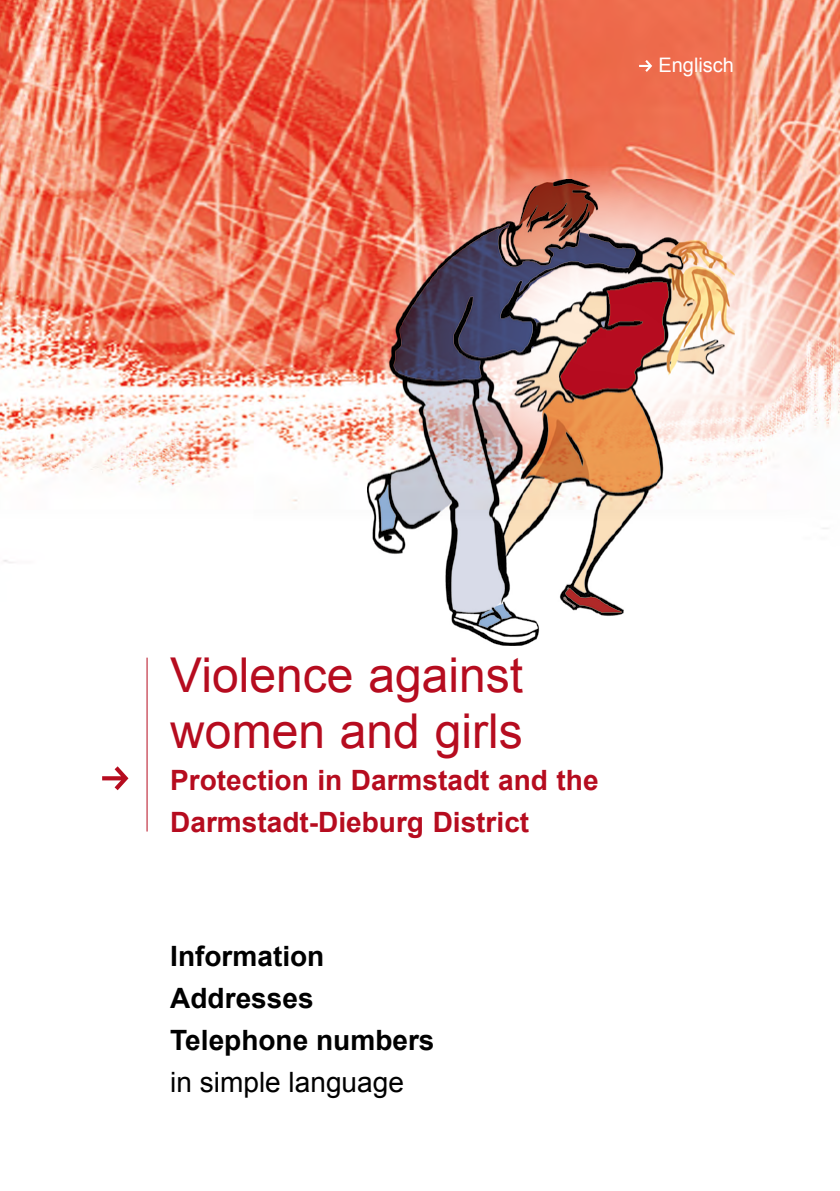
<style>
.page{position:relative;width:840px;height:1191px;background:#fff}
.page>*{position:absolute;margin:0;border:0;box-sizing:border-box;transform-origin:0 0}
.t1{font:48px/56px "Arial";color:#b60c1f}
.t2{font:700 28px/42px "Arial";color:#b60c1f}
.t3{font:700 28px/42px "Arial";color:#000}
.t4{font:28px "Arial";color:#000}
.t5{font:20px "Arial";color:#fff}
</style>
<div class="page">
<img style="left:0;top:0;width:839px;height:563px">
<svg style="left:102px;top:766px;width:26px;height:24px"></svg>
<hr style="left:146px;top:657px;width:1px;height:174px;background:#b60c1f">
<svg style="left:638px;top:60px;width:14px;height:12px"></svg>
<svg style="left:367px;top:156px;width:472px;height:369px"></svg>
<img style="left:367px;top:180px;width:367px;height:465px">
<p class="t5" style="left:658px;top:52px;width:77px">Englisch</p>
<h1 class="t1" style="left:170px;top:647px;width:354px">Violence against women and girls</h1>
<p class="t2" style="left:170px;top:759px;width:429px">Protection in Darmstadt and the<br>Darmstadt-Dieburg District</p>
<p class="t3" style="left:170px;top:936px;width:265px">Information<br>Addresses<br>Telephone numbers</p>
<p class="t4" style="left:170px;top:1064px;width:235px">in simple language</p>
</div>
